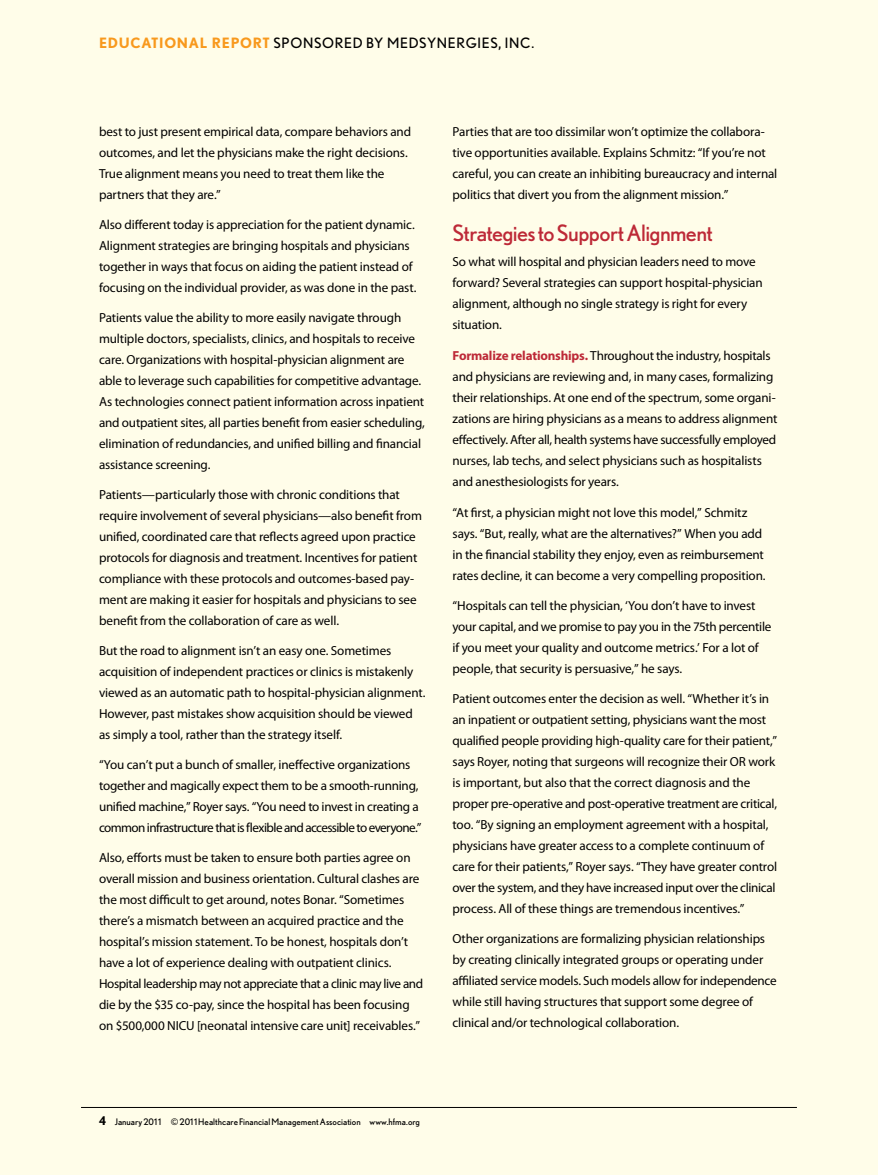
<style>
.page{position:relative;width:878px;height:1175px;background:#fff}
.page>*{position:absolute;margin:0;border:0;box-sizing:border-box;transform-origin:0 0}
.t1{font:22.5px "Nobel";letter-spacing:-.03em;color:#bd2937}
.t2{font:14.25px "Nobel";letter-spacing:.05em;color:#000}
.t3{font:13.2px/21px "Myriad Pro";letter-spacing:-.01em;color:#000}
.t4{font:9px "Nobel";letter-spacing:.005em;color:#000}
.s1{font-weight:700;color:#f8991d}
.s2{font-weight:700;color:#bd2937}
.s3{font-weight:700;font-size:12px}
</style>
<div class="page">
<div style="left:0;top:0;width:878px;height:1174px;background:#fffde9"></div>
<hr style="left:81px;top:1107px;width:715px;height:1px;background:#000">
<p class="t2" style="left:99px;top:34px;width:339px"><span class="s1">EDUCATIONAL REPORT</span> SPONSORED BY MedSyner</p>
<p class="t2" style="left:465px;top:34px;width:70px">gies, Inc.</p>
<p class="t3" style="left:99px;top:121px;width:313px">best to just present empirical data, compare behaviors and outcomes, and let the physicians make the right decisions.<br>True alignment means you need to treat them like the partners that they are.”</p>
<p class="t3" style="left:99px;top:214px;width:319px">Also different today is appreciation for the patient dynamic.<br>Alignment strategies are bringing hospitals and physicians together in ways that focus on aiding the patient instead of focusing on the individual provider, as was done in the past.</p>
<p class="t3" style="left:99px;top:307px;width:327px">Patients value the ability to more easily navigate through multiple doctors, specialists, clinics, and hospitals to receive care. Organizations with hospital-physician alignment are able to leverage such capabilities for competitive advantage.<br>As technologies connect patient information across inpatient and outpatient sites, all parties benefit from easier scheduling, elimination of redundancies, and unified billing and financial assistance screening.</p>
<p class="t3" style="left:99px;top:484px;width:324px">Patients—particularly those with chronic conditions that require involvement of several physicians—also benefit from unified, coordinated care that reflects agreed upon practice protocols for diagnosis and treatment. Incentives for patient compliance with these protocols and outcomes-based pay&shy;ment are making it easier for hospitals and physicians to see benefit from the collaboration of care as well.</p>
<p class="t3" style="left:99px;top:640px;width:328px">But the road to alignment isn’t an easy one. Sometimes acquisition of independent practices or clinics is mistakenly viewed as an automatic path to hospital-physician alignment.<br>However, past mistakes show acquisition should be viewed as simply a tool, rather than the strategy itself.</p>
<p class="t3" style="left:99px;top:754px;width:324px">“You can’t put a bunch of smaller, ineffective organizations together and magically expect them to be a smooth-running, unified machine,” Royer says. “You need to invest in creating a common infrastructure that is flexible and accessible to everyone.”</p>
<p class="t3" style="left:99px;top:847px;width:326px">Also, efforts must be taken to ensure both parties agree on overall mission and business orientation. Cultural clashes are the most difficult to get around, notes Bonar. “Sometimes there’s a mismatch between an acquired practice and the hospital’s mission statement. To be honest, hospitals don’t have a lot of experience dealing with outpatient clinics.<br>Hospital leadership may not appreciate that a clinic may live and die by the $35 co-pay, since the hospital has been focusing on $500,000 NICU [neonatal intensive care unit] receivables.”</p>
<p class="t3" style="left:452px;top:121px;width:326px">Parties that are too dissimilar won’t optimize the collabora&shy;tive opportunities available. Explains Schmitz: “If you’re not careful, you can create an inhibiting bureaucracy and internal politics that divert you from the alignment mission.”</p>
<h1 class="t1" style="left:452px;top:220px;width:262px">Strategies to Support Alignment</h1>
<p class="t3" style="left:452px;top:251px;width:312px">So what will hospital and physician leaders need to move forward? Several strategies can support hospital-physician alignment, although no single strategy is right for every situation.</p>
<p class="t3" style="left:452px;top:344px;width:326px"><span class="s2">Formalize relationships.</span> Throughout the industry, hospitals and physicians are reviewing and, in many cases, formalizing their relationships. At one end of the spectrum, some organi&shy;zations are hiring physicians as a means to address alignment effectively. After all, health systems have successfully employed nurses, lab techs, and select physicians such as hospitalists and anesthesiologists for years.</p>
<p class="t3" style="left:452px;top:502px;width:315px">“At first, a physician might not love this model,” Schmitz says. “But, really, what are the alternatives?” When you add in the financial stability they enjoy, even as reimbursement rates decline, it can become a very compelling proposition.</p>
<p class="t3" style="left:452px;top:595px;width:320px">“Hospitals can tell the physician, ‘You don’t have to invest your capital, and we promise to pay you in the 75th percentile if you meet your quality and outcome metrics.’ For a lot of people, that security is persuasive,” he says.</p>
<p class="t3" style="left:452px;top:688px;width:326px">Patient outcomes enter the decision as well. “Whether it’s in an inpatient or outpatient setting, physicians want the most qualified people providing high-quality care for their patient,” says Royer, noting that surgeons will recognize their OR work is important, but also that the correct diagnosis and the proper pre-operative and post-operative treatment are critical, too. “By signing an employment agreement with a hospital, physicians have greater access to a complete continuum of care for their patients,” Royer says. “They have greater control over the system, and they have increased input over the clinical process. All of these things are tremendous incentives.”</p>
<p class="t3" style="left:452px;top:928px;width:326px">Other organizations are formalizing physician relationships by creating clinically integrated groups or operating under affiliated service models. Such models allow for independence while still having structures that support some degree of clinical and/or technological collaboration.</p>
<p class="t4" style="left:99px;top:1117px;width:322px"><span class="s3">4</span> January 2011 © 2011 Healthcare Financial Management Association www.hfma.org</p>
</div>
